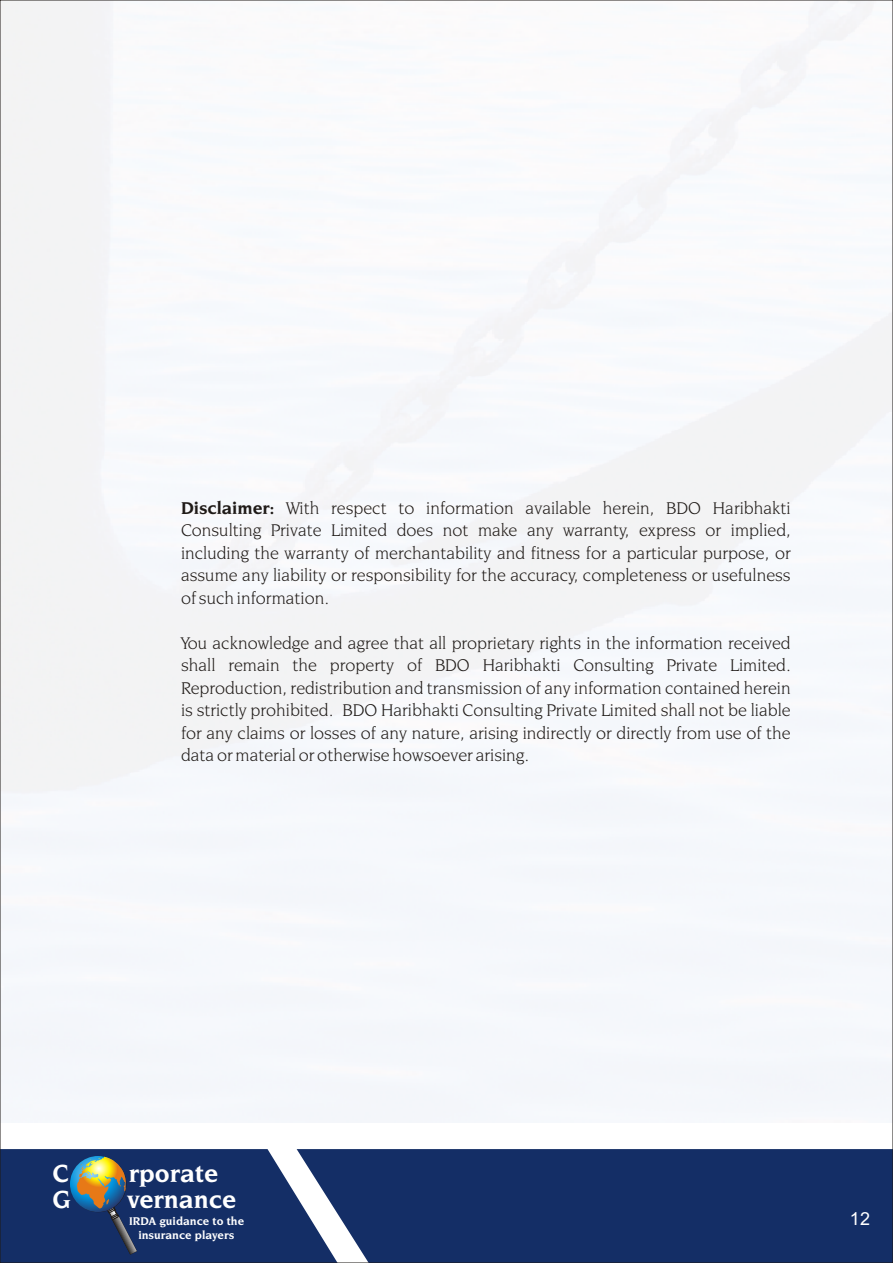
<style>
.page{position:relative;width:893px;height:1263px;background:#fff}
.page>*{position:absolute;margin:0;border:0;box-sizing:border-box;transform-origin:0 0}
.t1{font:700 25.95px/25.3px "Novarese IT Cby BT";color:#fff}
.t2{font:18px/22.5px "Novarese IT Cby BT";color:#1f1a17;text-align:justify}
.t3{font:18px "Arial";color:#fff}
.t4{font:700 11.85px/14px "Novarese IT Cby BT";color:#fff;text-align:center}
.s1{font-weight:700}
</style>
<div class="page">
<div style="left:388px;top:1149px;width:503px;height:112px;background:#142e66"></div>
<svg style="left:0;top:1149px;width:388px;height:114px;background:#2d4471"></svg>
<p class="t2" style="left:181px;top:498px;width:611px"><span class="s1">Disclaimer:</span> With respect to information available herein, BDO Haribhakti Consulting Private Limited does not make any warranty, express or implied, including the warranty of merchantability and fitness for a particular purpose, or assume any liability or responsibility for the accuracy, completeness or usefulness of such information.</p>
<p class="t2" style="left:181px;top:633px;width:611px">You acknowledge and agree that all proprietary rights in the information received shall remain the property of BDO Haribhakti Consulting Private Limited.<br>Reproduction, redistribution and transmission of any information contained herein is strictly prohibited. BDO Haribhakti Consulting Private Limited shall not be liable for any claims or losses of any nature, arising indirectly or directly from use of the data or material or otherwise howsoever arising.</p>
<h1 class="t1" style="left:52px;top:1162px;width:20px">C<br>G</h1>
<h1 class="t1" style="left:127px;top:1163px;width:110px">rporate vernance</h1>
<p class="t4" style="left:129px;top:1215px;width:116px">IRDA guidance to the insurance players</p>
<p class="t3" style="left:850px;top:1211px;width:22px">12</p>
</div>
